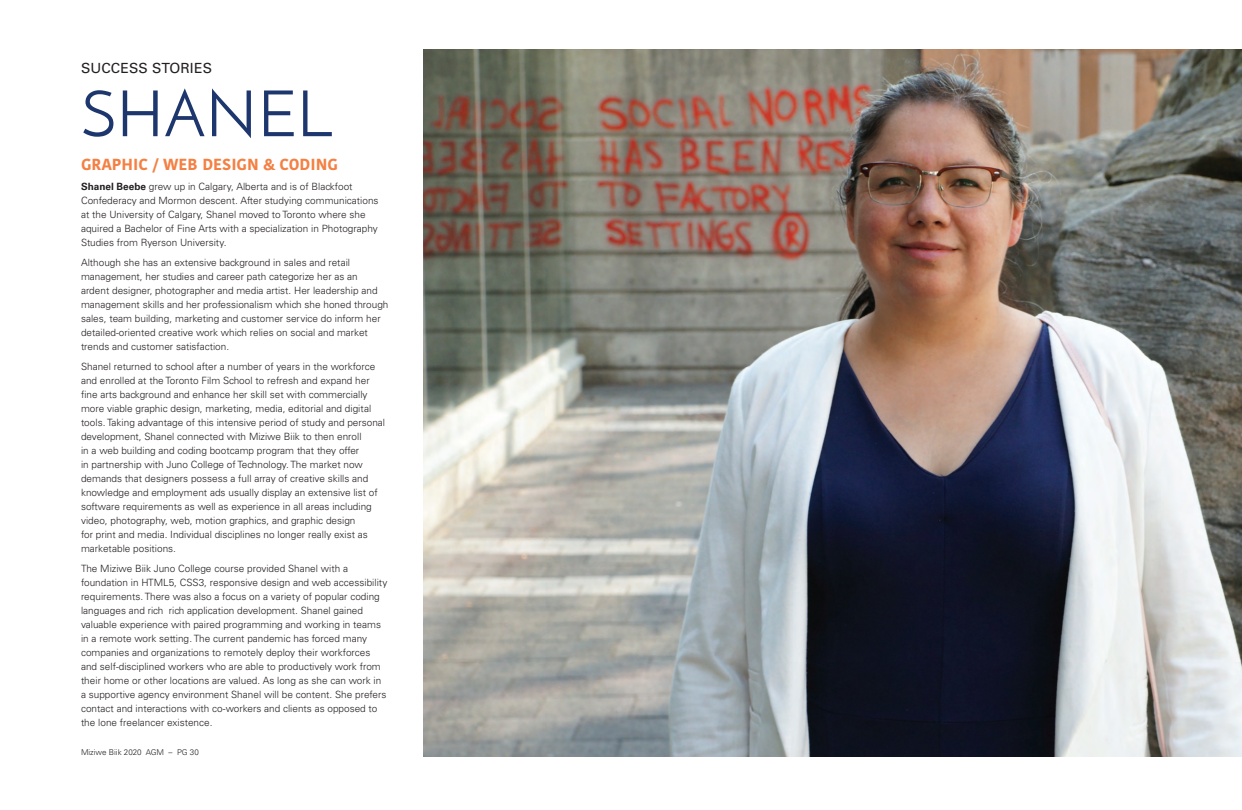
<style>
.page{position:relative;width:1242px;height:810px;background:#fff}
.page>*{position:absolute;margin:0;border:0;box-sizing:border-box;transform-origin:0 0}
.t1{font:64px "Josefin Sans";color:#1d366d}
.t2{font:700 16px "Kohinoor Bangla";color:#f48043}
.t3{font:14px "Univers";letter-spacing:.01em;color:#231f20}
.t4{font:300 10px/14px "Univers";color:#231f20}
.t5{font:300 8px "Univers";color:#231f20}
.s1{font-weight:700}
</style>
<div class="page">
<img style="left:424px;top:49px;width:818px;height:708px">
<p class="t3" style="left:81px;top:60px;width:133px">SUCCESS STORIES</p>
<p class="t1" style="left:81px;top:75px;width:253px">SHANEL</p>
<p class="t2" style="left:81px;top:150px;width:258px">GRAPHIC / WEB DESIGN &amp; CODING</p>
<p class="t4" style="left:81px;top:179px;width:299px"><span class="s1">Shanel Beebe</span> grew up in Calgary, Alberta and is of Blackfoot Confederacy and Mormon descent. After studying communications at the University of Calgary, Shanel moved to Toronto where she aquired a Bachelor of Fine Arts with a specialization in Photography Studies from Ryerson University.</p>
<p class="t4" style="left:81px;top:255px;width:309px">Although she has an extensive background in sales and retail management, her studies and career path categorize her as an ardent designer, photographer and media artist. Her leadership and management skills and her professionalism which she honed through sales, team building, marketing and customer service do inform her detailed-oriented creative work which relies on social and market trends and customer satisfaction.</p>
<p class="t4" style="left:81px;top:359px;width:306px">Shanel returned to school after a number of years in the workforce and enrolled at the Toronto Film School to refresh and expand her fine arts background and enhance her skill set with commercially more viable graphic design, marketing, media, editorial and digital tools. Taking advantage of this intensive period of study and personal development, Shanel connected with Miziwe Biik to then enroll<br>in a web building and coding bootcamp program that they offer<br>in partnership with Juno College of Technology. The market now demands that designers possess a full array of creative skills and knowledge and employment ads usually display an extensive list of software requirements as well as experience in all areas including video, photography, web, motion graphics, and graphic design<br>for print and media. Individual disciplines no longer really exist as marketable positions.</p>
<p class="t4" style="left:81px;top:561px;width:308px">The Miziwe Biik Juno College course provided Shanel with a foundation in HTML5, CSS3, responsive design and web accessibility requirements. There was also a focus on a variety of popular coding languages and rich rich application development. Shanel gained valuable experience with paired programming and working in teams in a remote work setting. The current pandemic has forced many companies and organizations to remotely deploy their workforces and self-disciplined workers who are able to productively work from their home or other locations are valued. As long as she can work in a supportive agency environment Shanel will be content. She prefers contact and interactions with co-workers and clients as opposed to the lone freelancer existence.</p>
<p class="t5" style="left:81px;top:747px;width:119px">Miziwe Biik 2020 AGM – PG 30</p>
</div>
